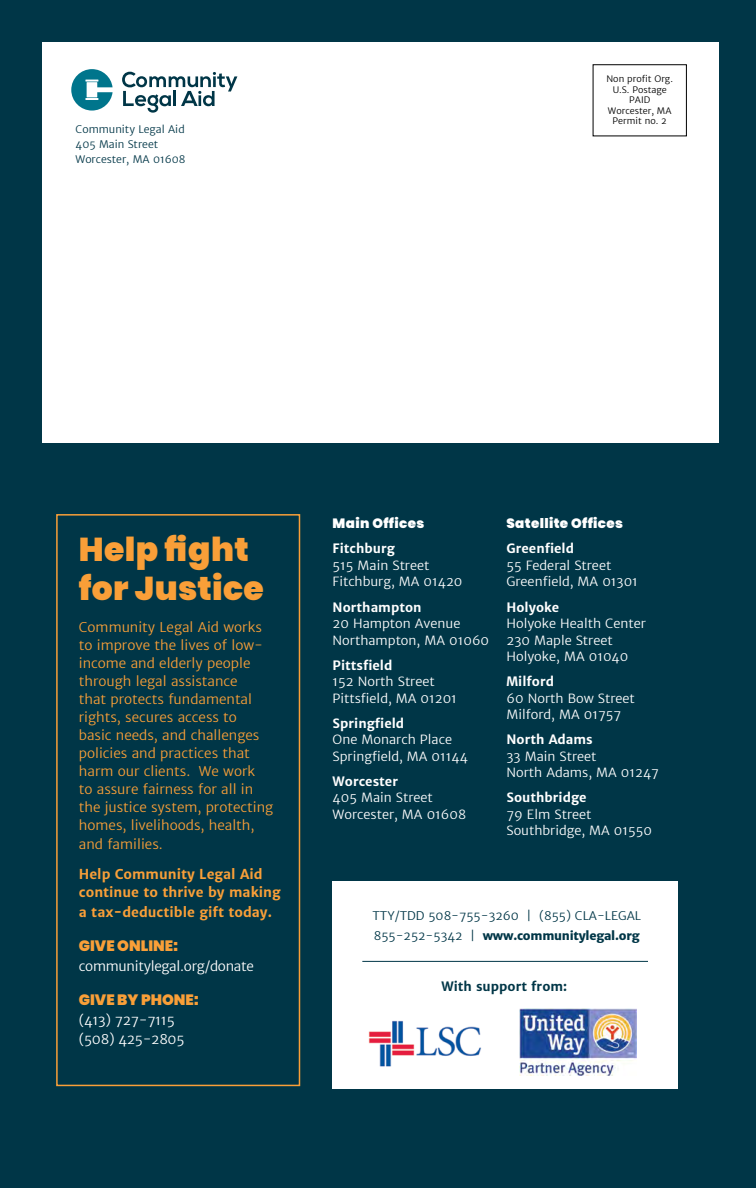
<style>
.page{position:relative;width:756px;height:1188px;background:#003647}
.page>*{position:absolute;margin:0;border:0;box-sizing:border-box;transform-origin:0 0}
.t1{font:900 33px/39px "Poppins";letter-spacing:.01em;color:#f99f38}
.t2{font:900 15px "Poppins";color:#f99f38}
.t3{font:300 13.5px/18px "Merriweather Sans";color:#f99f38}
.t4{font:700 13.5px/18px "Merriweather Sans";color:#f99f38}
.t5{font:300 13.5px/19.5px "Merriweather Sans";letter-spacing:-.02em;color:#fff}
.t6{font:900 13.5px "Poppins";letter-spacing:.025em;color:#fff}
.t7{font:300 12.75px/16.5px "Merriweather Sans";color:#fff}
.t8{font:700 12.75px "Merriweather Sans";color:#fff}
.t9{font:700 12.75px "Merriweather Sans";color:#003647}
.t10{font:300 12px/19.5px "Merriweather Sans";color:#003647}
.t11{font:300 10.5px/15px "Merriweather Sans";color:#003647}
.t12{font:300 9px/10.5px "Merriweather Sans";color:#000;text-align:center}
.s1{font-weight:800}
</style>
<div class="page">
<div style="left:42px;top:42px;width:676px;height:401px;background:#fff"></div>
<div style="left:593px;top:64px;width:94px;height:72px;border:1px solid #000"></div>
<div style="left:56px;top:514px;width:244px;height:572px;border:2px solid #f99f38"></div>
<div style="left:332px;top:881px;width:345px;height:208px;background:#fff"></div>
<img style="left:368px;top:1020px;width:113px;height:47px">
<img style="left:519px;top:1008px;width:117px;height:68px">
<hr style="left:362px;top:961px;width:286px;height:1px;background:#003647">
<svg style="left:71px;top:69px;width:42px;height:42px"></svg>
<svg style="left:122px;top:71px;width:115px;height:42px"></svg>
<p class="t11" style="left:76px;top:122px;width:111px">Community Legal Aid<br>405 Main Street<br>Worcester, MA 01608</p>
<p class="t12" style="left:606px;top:74px;width:68px">Non profit Org.<br>U.S. Postage<br>PAID<br>Worcester, MA<br>Permit no. 2</p>
<h1 class="t1" style="left:79px;top:530px;width:187px">Help fight for Justice</h1>
<p class="t3" style="left:79px;top:618px;width:196px">Community Legal Aid works to improve the lives of low&shy;income and elderly people through legal assistance<br>that protects fundamental rights, secures access to<br>basic needs, and challenges policies and practices that harm our clients. We work<br>to assure fairness for all in the justice system, protecting homes, livelihoods, health,</p>
<p class="t3" style="left:79px;top:835px;width:85px">and families.</p>
<p class="t4" style="left:79px;top:866px;width:203px">Help Community Legal Aid continue to thrive by making</p>
<p class="t4" style="left:79px;top:903px;width:195px">a tax-deductible gift today.</p>
<p class="t2" style="left:79px;top:937px;width:101px">GIVE ONLINE:</p>
<p class="t5" style="left:79px;top:956px;width:177px">communitylegal.org/donate</p>
<p class="t2" style="left:79px;top:991px;width:122px">GIVE BY PHONE:</p>
<p class="t5" style="left:79px;top:1010px;width:107px">(413) 727-7115 (508) 425-2805</p>
<p class="t6" style="left:333px;top:516px;width:93px">Main Offices</p>
<p class="t8" style="left:333px;top:541px;width:64px">Fitchburg</p>
<p class="t7" style="left:333px;top:557px;width:131px">515 Main Street<br>Fitchburg, MA 01420</p>
<p class="t8" style="left:333px;top:599px;width:90px">Northampton</p>
<p class="t7" style="left:333px;top:615px;width:158px">20 Hampton Avenue<br>Northampton, MA 01060</p>
<p class="t8" style="left:333px;top:657px;width:61px">Pittsfield</p>
<p class="t7" style="left:333px;top:673px;width:126px">152 North Street<br>Pittsfield, MA 01201</p>
<p class="t8" style="left:333px;top:715px;width:73px">Springfield</p>
<p class="t7" style="left:333px;top:732px;width:137px">One Monarch Place<br>Springfield, MA 01144</p>
<p class="t8" style="left:333px;top:774px;width:67px">Worcester</p>
<p class="t7" style="left:333px;top:790px;width:135px">405 Main Street<br>Worcester, MA 01608</p>
<p class="t6" style="left:507px;top:516px;width:118px">Satellite Offices</p>
<p class="t8" style="left:507px;top:541px;width:69px">Greenfield</p>
<p class="t7" style="left:507px;top:557px;width:133px">55 Federal Street<br>Greenfield, MA 01301</p>
<p class="t8" style="left:507px;top:599px;width:54px">Holyoke</p>
<p class="t7" style="left:507px;top:615px;width:141px">Holyoke Health Center<br>230 Maple Street<br>Holyoke, MA 01040</p>
<p class="t8" style="left:507px;top:674px;width:49px">Milford</p>
<p class="t7" style="left:507px;top:690px;width:130px">60 North Bow Street<br>Milford, MA 01757</p>
<p class="t8" style="left:507px;top:732px;width:88px">North Adams</p>
<p class="t7" style="left:507px;top:748px;width:154px">33 Main Street<br>North Adams, MA 01247</p>
<p class="t8" style="left:507px;top:790px;width:82px">Southbridge</p>
<p class="t7" style="left:507px;top:806px;width:147px">79 Elm Street<br>Southbridge, MA 01550</p>
<p class="t10" style="left:372px;top:906px;width:270px">TTY/TDD 508-755-3260 | (855) CLA-LEGAL<br>855-252-5342 | <span class="s1">www.communitylegal.org</span></p>
<p class="t9" style="left:441px;top:979px;width:127px">With support from:</p>
</div>
